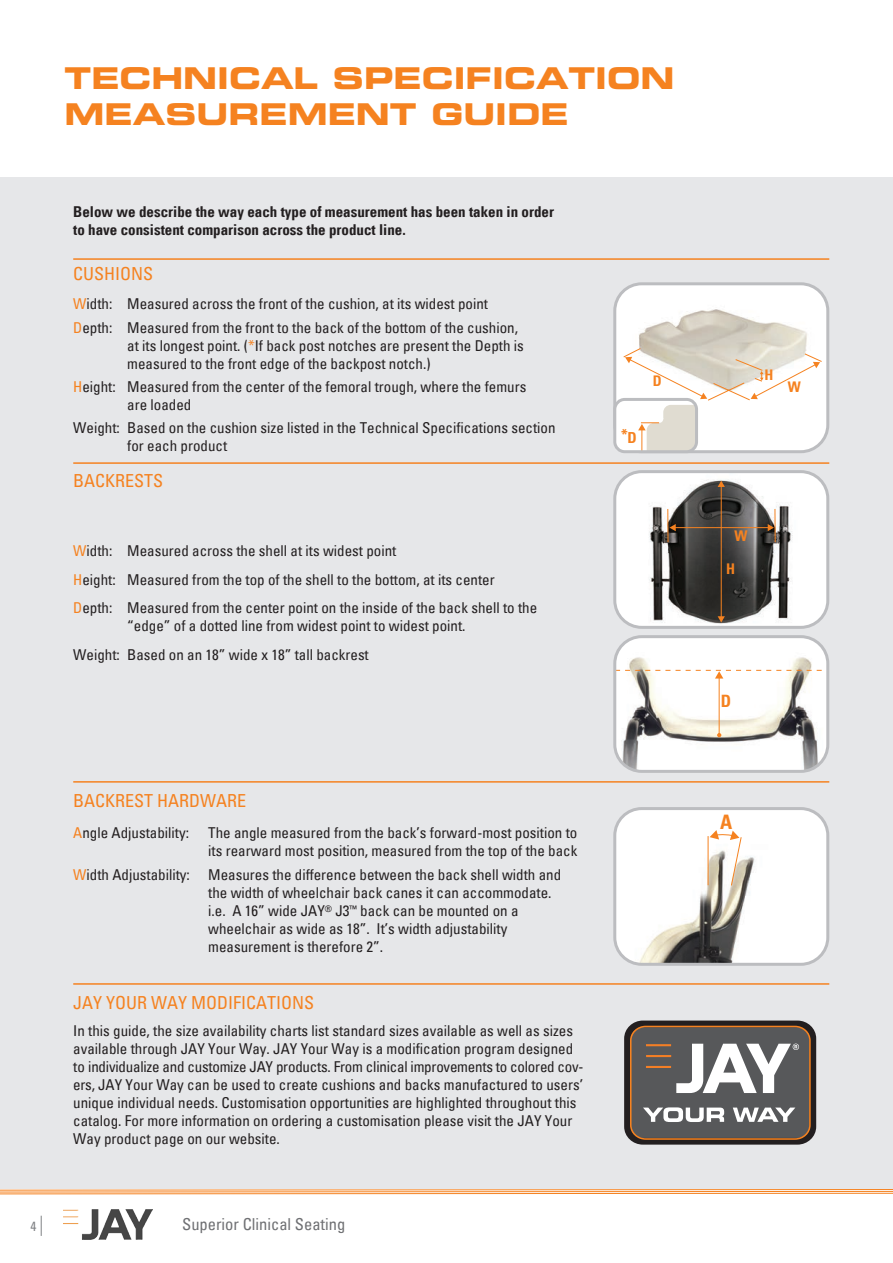
<style>
.page{position:relative;width:893px;height:1263px;background:#fff}
.page>*{position:absolute;margin:0;border:0;box-sizing:border-box;transform-origin:0 0}
.t1{font:30px "Eurostile LT Std Bold Ex 2";color:#f58220}
.t2{font:700 condensed 19.95px "Univers";color:#f58220}
.Header1{font:condensed 18px "Univers Com 57";color:#f58220}
.t3{font:700 condensed 16.95px "Univers";color:#f58220}
.t4{font:condensed 16.5px "Univers Com 57";color:#6f7073}
.t5{font:700 condensed 15.15px "Univers";color:#f58220}
.t6{font:condensed 15px/18px "Univers Com 57";color:#231f20}
.t7{font:15px/18px "Univers Com 67 Bold Cond";color:#231f20}
.t8{font:700 condensed 14.7px "Univers";color:#f58220}
.t9{font:700 condensed 14.55px "Univers";color:#f58220}
.t10{font:condensed 13.5px "Univers Com 57";color:#808285}
.s1{color:#f58220}
</style>
<div class="page">
<svg style="left:41px;top:1216px;width:1px;height:20px"></svg>
<img style="left:63px;top:1209px;width:89px;height:31px">
<svg style="left:0;top:1188px;width:893px;height:7px;background:#f6c59b"></svg>
<div style="left:0;top:177px;width:893px;height:1011px;background:#e6e7e9"></div>
<img style="left:622px;top:286px;width:203px;height:128px">
<div style="left:613px;top:282px;width:216px;height:171px;border:3px solid #bcbdc0;border-radius:27px"></div>
<div style="left:615px;top:399px;width:81px;height:53px;background:#fff;border-radius:10px"></div>
<svg style="left:623px;top:348px;width:199px;height:104px;background:#f3efe9"></svg>
<div style="left:613px;top:398px;width:85px;height:55px;border:3px solid #bcbdc0;border-radius:10px"></div>
<div style="left:615px;top:472px;width:213px;height:155px;background:#fff;border-radius:27px"></div>
<img style="left:649px;top:479px;width:144px;height:145px">
<hr style="left:775px;top:509px;width:1px;height:33px;background:#f58220">
<hr style="left:667px;top:509px;width:1px;height:33px;background:#f58220">
<hr style="left:675px;top:527px;width:94px;height:1px;background:#f58220">
<svg style="left:669px;top:524px;width:7px;height:7px"></svg>
<svg style="left:768px;top:524px;width:6px;height:7px"></svg>
<hr style="left:721px;top:486px;width:1px;height:131px;background:#f58220">
<svg style="left:718px;top:481px;width:7px;height:6px"></svg>
<svg style="left:718px;top:616px;width:7px;height:6px"></svg>
<div style="left:613px;top:470px;width:216px;height:159px;border:3px solid #bcbdc0;border-radius:27px"></div>
<img style="left:617px;top:639px;width:208px;height:130px">
<hr style="left:719px;top:677px;width:1px;height:59px;background:#f58220">
<svg style="left:617px;top:670px;width:206px;height:8px;background:#f1e9df"></svg>
<svg style="left:717px;top:733px;width:4px;height:4px"></svg>
<div style="left:613px;top:635px;width:216px;height:138px;border:3px solid #bcbdc0;border-radius:27px"></div>
<div style="left:615px;top:808px;width:213px;height:156px;background:#fff;border-radius:27px"></div>
<img style="left:617px;top:821px;width:138px;height:141px">
<svg style="left:707px;top:830px;width:35px;height:56px"></svg>
<div style="left:613px;top:807px;width:216px;height:159px;border:3px solid #bcbdc0;border-radius:27px"></div>
<div style="left:627px;top:1024px;width:186px;height:117px;background:#57585a;border-radius:15px"></div>
<div style="left:624px;top:1020px;width:192px;height:124px;border:7px solid #231f20;border-radius:15px"></div>
<div style="left:630px;top:1026px;width:181px;height:114px;border:2px solid #f58220;border-radius:14px"></div>
<hr style="left:646px;top:1055px;width:25px;height:2px;background:#f47f26">
<hr style="left:646px;top:1066px;width:25px;height:2px;background:#f47f26">
<hr style="left:646px;top:1044px;width:25px;height:2px;background:#f47f26">
<svg style="left:643px;top:1107px;width:81px;height:15px"></svg>
<svg style="left:733px;top:1107px;width:62px;height:15px"></svg>
<svg style="left:676px;top:1043px;width:123px;height:50px"></svg>
<hr style="left:73px;top:258px;width:756px;height:2px;background:#f58220">
<hr style="left:73px;top:462px;width:756px;height:2px;background:#f58220">
<hr style="left:73px;top:781px;width:756px;height:2px;background:#f58220">
<hr style="left:73px;top:983px;width:756px;height:2px;background:#f58220">
<p class="t1" style="left:65px;top:58px;width:611px">TECHNICAL SPECIFICATION</p>
<p class="t1" style="left:65px;top:94px;width:505px">MEASUREMENT GUIDE</p>
<p class="t7" style="left:73px;top:203px;width:482px">Below we describe the way each type of measurement has been taken in order to have consistent comparison across the product line.</p>
<p class="Header1" style="left:73px;top:262px;width:82px">CUSHIONS</p>
<p class="t6" style="left:73px;top:295px;width:416px"><span class="s1">W</span>idth: Measured across the front of the cushion, at its widest point</p>
<p class="t6" style="left:127px;top:318px;width:398px;text-indent:-54px"><span class="s1">D</span>epth: Measured from the front to the back of the bottom of the cushion, at its longest point. (<span class="s1">*</span>If back post notches are present the Depth is measured to the front edge of the backpost notch.)</p>
<p class="t6" style="left:127px;top:377px;width:401px;text-indent:-54px"><span class="s1">H</span>eight: Measured from the center of the femoral trough, where the femurs are loaded</p>
<p class="t6" style="left:127px;top:419px;width:430px;text-indent:-54px">Weight: Based on the cushion size listed in the Technical Specifications section for each product</p>
<p class="Header1" style="left:73px;top:470px;width:92px">BACKRESTS</p>
<p class="t6" style="left:73px;top:541px;width:325px"><span class="s1">W</span>idth: Measured across the shell at its widest point</p>
<p class="t6" style="left:73px;top:570px;width:423px"><span class="s1">H</span>eight: Measured from the top of the shell to the bottom, at its center</p>
<p class="t6" style="left:127px;top:599px;width:411px;text-indent:-54px"><span class="s1">D</span>epth: Measured from the center point on the inside of the back shell to the “edge” of a dotted line from widest point to widest point.</p>
<p class="t6" style="left:73px;top:646px;width:297px">Weight: Based on an 18” wide x 18” tall backrest</p>
<p class="t5" style="left:621px;top:427px;width:17px">*D</p>
<p class="t9" style="left:653px;top:372px;width:10px">D</p>
<p class="t10" style="left:30px;top:1217px;width:7px">4</p>
<p class="Header1" style="left:73px;top:789px;width:175px">BACKREST HARDWARE</p>
<p class="t6" style="left:73px;top:824px;width:117px"><span class="s1">A</span>ngle Adjustability:</p>
<p class="t6" style="left:208px;top:824px;width:371px">The angle measured from the back’s forward-most position to its rearward most position, measured from the top of the back</p>
<p class="t6" style="left:208px;top:865px;width:354px;text-indent:-135px"><span class="s1">W</span>idth Adjustability: Measures the difference between the back shell width and the width of wheelchair back canes it can accommodate. i.e. A 16” wide JAY<sup>®</sup> J3<sup>™</sup> back can be mounted on a wheelchair as wide as 18”. It’s width adjustability measurement is therefore 2”.</p>
<p class="Header1" style="left:73px;top:991px;width:243px">JAY YOUR WAY MODIFICATIONS</p>
<p class="t6" style="left:73px;top:1021px;width:512px">In this guide, the size availability charts list standard sizes available as well as sizes available through JAY Your Way. JAY Your Way is a modification program designed to individualize and customize JAY products. From clinical improvements to colored cov&shy;ers, JAY Your Way can be used to create cushions and backs manufactured to users’ unique individual needs. Customisation opportunities are highlighted throughout this catalog. For more information on ordering a customisation please visit the JAY Your Way product page on our website.</p>
<p class="t4" style="left:182px;top:1213px;width:165px">Superior Clinical Seating</p>
<p class="t9" style="left:765px;top:365px;width:10px">H</p>
<p class="t9" style="left:788px;top:377px;width:14px">W</p>
<p class="t8" style="left:735px;top:527px;width:15px">W</p>
<p class="t8" style="left:726px;top:560px;width:10px">H</p>
<p class="t3" style="left:721px;top:690px;width:12px">D</p>
<p class="t2" style="left:720px;top:809px;width:14px">A</p>
</div>
